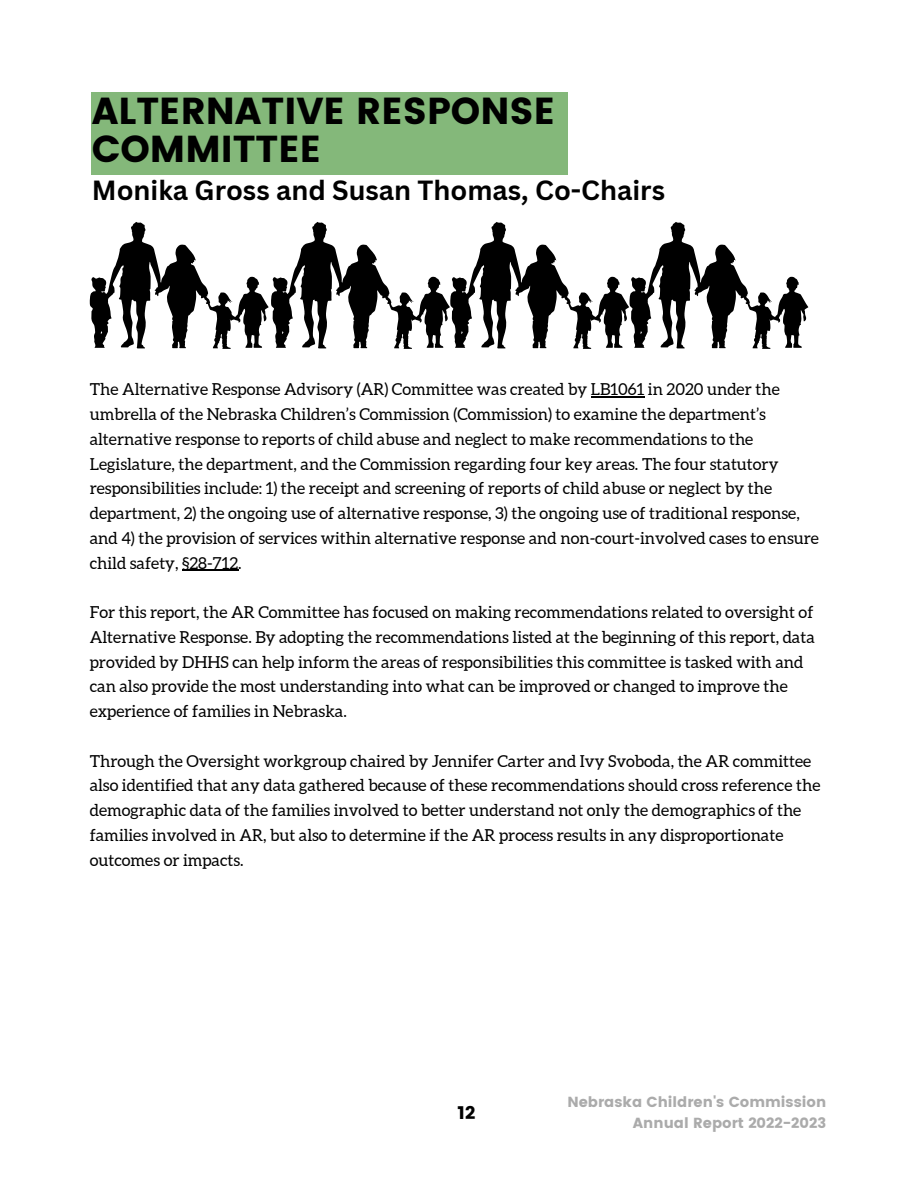
<style>
.page{position:relative;width:918px;height:1188px;background:#fff}
.page>*{position:absolute;margin:0;border:0;box-sizing:border-box;transform-origin:0 0}
.t1{font:37.5px/38.2px "Poppins";color:#000}
.t2{font:700 27px "Canva Sans";color:#000}
.t3{font:18px "Poppins";color:#000}
.t4{font:16.5px/24.8px "Aleo";color:#000}
.t5{font:14.55px "Poppins";color:#ababab}
</style>
<div class="page">
<div style="left:92px;top:92px;width:476px;height:82px;background:#84b87a"></div>
<hr style="left:591px;top:397px;width:53px;height:1px;background:#000">
<hr style="left:182px;top:570px;width:56px;height:1px;background:#000">
<svg style="left:90px;top:222px;width:718px;height:127px"></svg>
<p class="t1" style="left:92px;top:92px;width:465px">ALTERNATIVE RESPONSE<br>COMMITTEE</p>
<p class="t2" style="left:92px;top:171px;width:575px">Monika Gross and Susan Thomas, Co-Chairs</p>
<p class="t4" style="left:90px;top:377px;width:731px">The Alternative Response Advisory (AR) Committee was created by LB1061 in 2020 under the umbrella of the Nebraska Children’s Commission (Commission) to examine the department’s alternative response to reports of child abuse and neglect to make recommendations to the Legislature, the department, and the Commission regarding four key areas. The four statutory responsibilities include: 1) the receipt and screening of reports of child abuse or neglect by the department, 2) the ongoing use of alternative response, 3) the ongoing use of traditional response, and 4) the provision of services within alternative response and non-court-involved cases to ensure child safety, §28-712.</p>
<p class="t4" style="left:90px;top:600px;width:727px">For this report, the AR Committee has focused on making recommendations related to oversight of Alternative Response. By adopting the recommendations listed at the beginning of this report, data provided by DHHS can help inform the areas of responsibilities this committee is tasked with and can also provide the most understanding into what can be improved or changed to improve the experience of families in Nebraska.</p>
<p class="t4" style="left:90px;top:748px;width:732px">Through the Oversight workgroup chaired by Jennifer Carter and Ivy Svoboda, the AR committee also identified that any data gathered because of these recommendations should cross reference the demographic data of the families involved to better understand not only the demographics of the families involved in AR, but also to determine if the AR process results in any disproportionate outcomes or impacts.</p>
<p class="t3" style="left:458px;top:1103px;width:19px">12</p>
<p class="t5" style="left:567px;top:1094px;width:260px">Nebraska Children's Commission</p>
<p class="t5" style="left:633px;top:1114px;width:195px">Annual Report 2022-2023</p>
</div>
